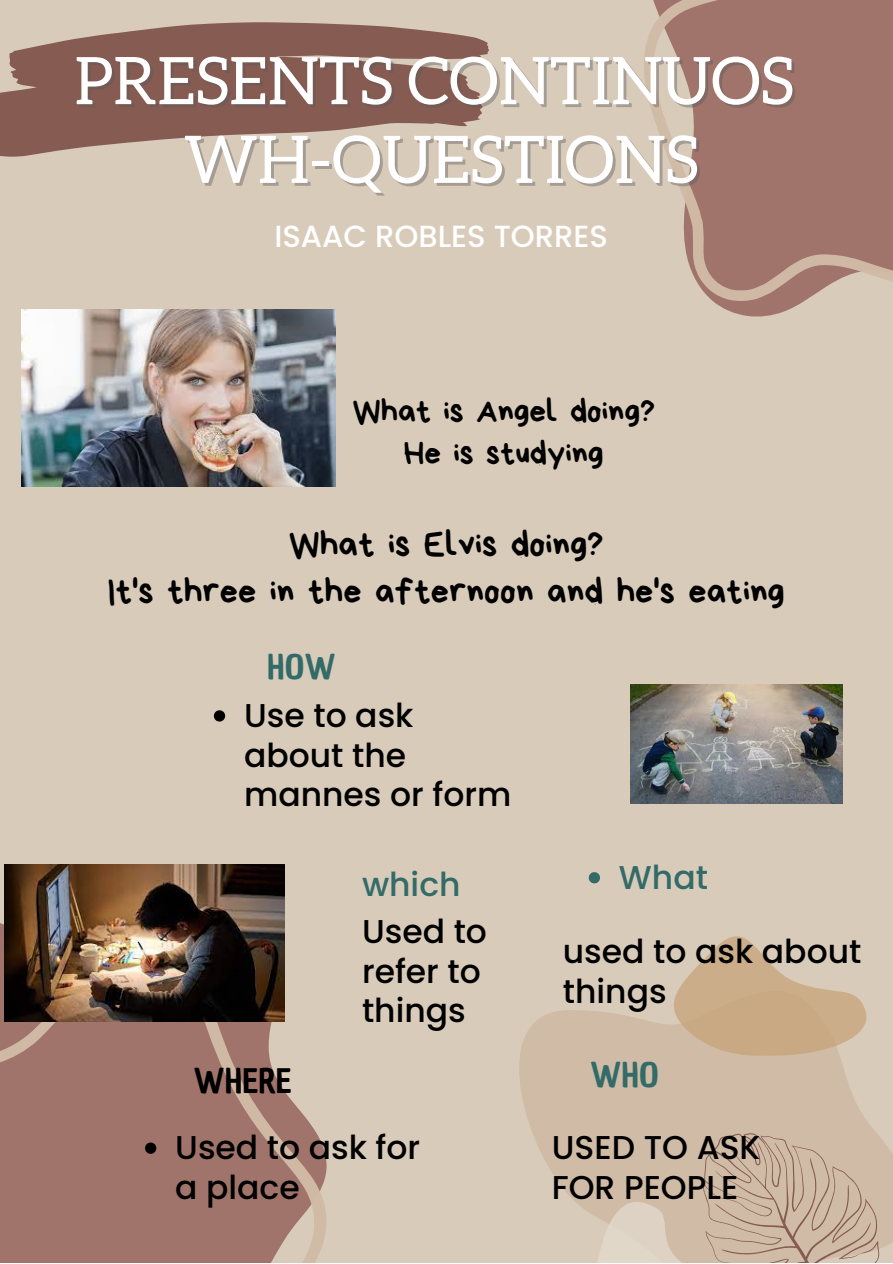
<style>
.page{position:relative;width:893px;height:1264px;background:#fff}
.page>*{position:absolute;margin:0;border:0;box-sizing:border-box;transform-origin:0 0}
.t1{font:65.7px/78.8px "Aleo";color:#fff;text-align:center}
.t2{font:36px/46px "Bryndan Write";color:#000;text-align:center}
.t3{font:500 33px/39.3px "Poppins";color:#000}
.t4{font:33px/42.8px "Bryndan Write";color:#000;text-align:center}
.t5{font:500 33px "Poppins";color:#336b68}
.t6{font:33px "Chau Philomene One";color:#336b68}
.t7{font:33px "Chau Philomene One";color:#000}
.t8{font:500 30.6px "Poppins";color:#fff}
</style>
<div class="page">
<div style="left:0;top:0;width:892px;height:1262px;background:#d9cbba"></div>
<svg style="left:0;top:943px;width:327px;height:319px;background:#a88175"></svg>
<svg style="left:713px;top:301px;width:91px;height:16px"></svg>
<svg style="left:644px;top:0;width:248px;height:301px;fill:#a0746a"></svg>
<svg style="left:519px;top:1010px;width:373px;height:246px;fill:#d0bba6"></svg>
<svg style="left:673px;top:936px;width:193px;height:120px"></svg>
<svg style="left:596px;top:1133px;width:283px;height:129px;background:#ccb7a3"></svg>
<svg style="left:0;top:22px;width:489px;height:135px;fill:#855b52"></svg>
<svg style="left:145px;top:1142px;width:11px;height:11px"></svg>
<img style="left:4px;top:864px;width:280px;height:157px">
<svg style="left:588px;top:872px;width:12px;height:11px"></svg>
<svg style="left:214px;top:710px;width:11px;height:11px"></svg>
<img style="left:22px;top:310px;width:313px;height:176px">
<img style="left:630px;top:684px;width:212px;height:119px">
<h1 class="t1" style="left:74px;top:41px;width:721px">PRESENTS CONTINUOS<br>WH-QUESTIONS</h1>
<p class="t8" style="left:274px;top:215px;width:335px">ISAAC ROBLES TORRES</p>
<p class="t4" style="left:352px;top:389px;width:304px">What is Angel doing?<br>He is studying</p>
<p class="t2" style="left:108px;top:521px;width:678px">What is Elvis doing?<br>It's three in the afternoon and he's eating</p>
<p class="t6" style="left:267px;top:644px;width:70px">HOW</p>
<p class="t3" style="left:244px;top:696px;width:269px">Use to ask about the mannes or form</p>
<p class="t5" style="left:362px;top:861px;width:100px">which</p>
<p class="t3" style="left:362px;top:912px;width:126px">Used to refer to things</p>
<p class="t5" style="left:619px;top:854px;width:90px">What</p>
<p class="t3" style="left:563px;top:932px;width:300px">used to ask about things</p>
<p class="t7" style="left:194px;top:1058px;width:100px">WHERE</p>
<p class="t6" style="left:590px;top:1053px;width:70px">WHO</p>
<p class="t3" style="left:175px;top:1128px;width:246px">Used to ask for a place</p>
<p class="t3" style="left:551px;top:1128px;width:210px">USED TO ASK<br>FOR PEOPLE</p>
</div>
